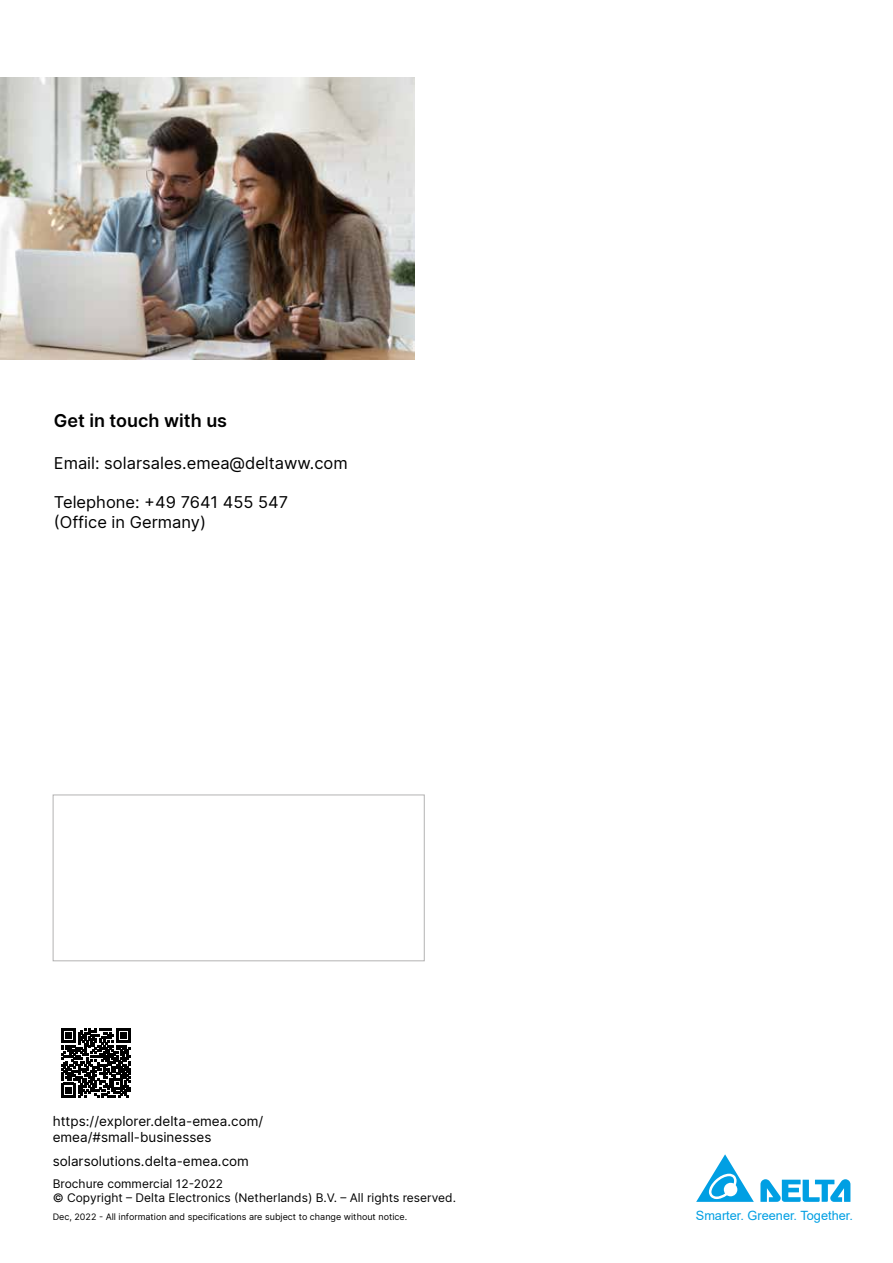
<style>
.page{position:relative;width:893px;height:1263px;background:#fff}
.page>*{position:absolute;margin:0;border:0;box-sizing:border-box;transform-origin:0 0}
.t1{font:600 18px "Delta Sans";color:#000}
.t2{font:16.5px/19.8px "Delta Sans";color:#000}
.t3{font:13.5px/16.2px "Delta Sans";color:#000}
.t4{font:12.75px "Arial";color:#009fe3}
.t5{font:12px/14.4px "Delta Sans";color:#000}
.t6{font:9px "Delta Sans";color:#000}
</style>
<div class="page">
<svg style="left:760px;top:1179px;width:90px;height:23px"></svg>
<svg style="left:696px;top:1154px;width:58px;height:48px"></svg>
<img style="left:0;top:78px;width:415px;height:281px">
<svg style="left:61px;top:1028px;width:70px;height:70px"></svg>
<div style="left:53px;top:794px;width:372px;height:167px;border:1px solid #b3b2b2"></div>
<h1 class="t1" style="left:54px;top:407px;width:175px">Get in touch with us</h1>
<h2 class="t2" style="left:54px;top:452px;width:295px">Email: solarsales.emea@deltaww.com</h2>
<h2 class="t2" style="left:54px;top:492px;width:236px">Telephone: +49 7641 455 547 (Office in Germany)</h2>
<p class="t3" style="left:53px;top:1112px;width:212px">https://explorer.delta-emea.com/ emea/#small-businesses</p>
<p class="t3" style="left:53px;top:1152px;width:198px">solarsolutions.delta-emea.com</p>
<p class="t5" style="left:53px;top:1176px;width:405px">Brochure commercial 12-2022<br>© Copyright – Delta Electronics (Netherlands) B.V. – All rights reserved.</p>
<p class="t6" style="left:53px;top:1210px;width:356px">Dec, 2022 - All information and specifications are subject to change without notice.</p>
<p class="t4" style="left:696px;top:1206px;width:159px">Smarter. Greener. Together.</p>
</div>
